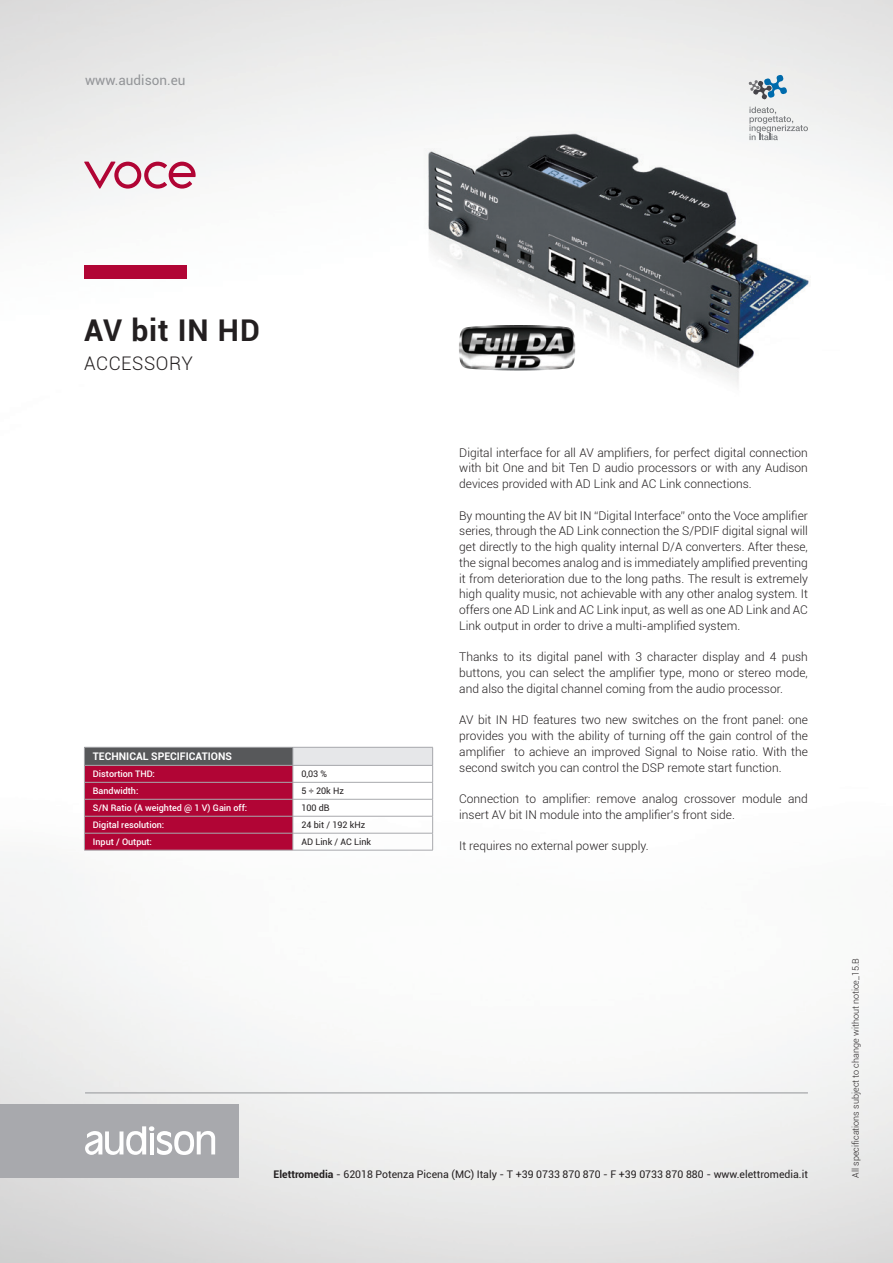
<style>
.page{position:relative;width:893px;height:1263px;background:#fff}
.page>*{position:absolute;margin:0;border:0;box-sizing:border-box;transform-origin:0 0}
.t1{font:700 30px "Roboto";letter-spacing:.03em;color:#231f20}
.t2{font:300 18.75px "Roboto";letter-spacing:.03em;color:#231f20}
.t3{font:13.5px "Roboto";color:#939598}
.t4{font:300 12px/15.8px "Roboto";color:#231f20;text-align:justify}
.t5{font:10.5px "Roboto";color:#231f20}
.t6{font:700 10.5px "Roboto";color:#fff}
.t7{font:500 9px "Roboto";color:#fff}
.t8{font:300 9px "Roboto";color:#231f20}
.t9{font:9px "Roboto";color:#231f20}
.s1{font-weight:700}
</style>
<div class="page">
<img style="left:0;top:0;width:893px;height:1263px">
<div style="left:0;top:1104px;width:239px;height:73px;background:#a8a9ad"></div>
<svg style="left:85px;top:1126px;width:130px;height:29px"></svg>
<div style="left:84px;top:265px;width:102px;height:14px;background:#b10535"></div>
<hr style="left:85px;top:1092px;width:723px;height:1px;background:#939598">
<svg style="left:84px;top:162px;width:112px;height:27px"></svg>
<div style="left:293px;top:747px;width:140px;height:18px;background:#e6e7e9"></div>
<hr style="left:293px;top:747px;width:140px;height:1px;background:#a8a9ad">
<hr style="left:293px;top:765px;width:140px;height:1px;background:#a8a9ad">
<hr style="left:293px;top:782px;width:140px;height:1px;background:#a8a9ad">
<hr style="left:293px;top:799px;width:140px;height:1px;background:#a8a9ad">
<hr style="left:293px;top:816px;width:140px;height:1px;background:#a8a9ad">
<hr style="left:293px;top:833px;width:140px;height:1px;background:#a8a9ad">
<svg style="left:84px;top:747px;width:210px;height:103px;background:#a11f44"></svg>
<svg style="left:432px;top:748px;width:1px;height:102px"></svg>
<hr style="left:84px;top:850px;width:209px;height:1px;background:#a8a9ad">
<hr style="left:293px;top:850px;width:140px;height:1px;background:#a8a9ad">
<svg style="left:749px;top:75px;width:38px;height:25px"></svg>
<svg style="left:749px;top:107px;width:59px;height:33px"></svg>
<img style="left:459px;top:325px;width:55px;height:40px">
<p class="t3" style="left:85px;top:71px;width:102px">www.audison.eu</p>
<p class="t1" style="left:84px;top:309px;width:177px">AV bit IN HD</p>
<p class="t2" style="left:84px;top:351px;width:110px">ACCESSORY</p>
<p class="t6" style="left:93px;top:749px;width:141px">TECHNICAL SPECIFICATIONS</p>
<p class="t7" style="left:93px;top:768px;width:63px">Distortion THD:</p>
<p class="t9" style="left:301px;top:768px;width:27px">0,03 %</p>
<p class="t7" style="left:93px;top:785px;width:47px">Bandwidth:</p>
<p class="t9" style="left:301px;top:785px;width:44px">5 ÷ 20k Hz</p>
<p class="t7" style="left:93px;top:802px;width:156px">S/N Ratio (A weighted @ 1 V) Gain off:</p>
<p class="t9" style="left:301px;top:802px;width:30px">100 dB</p>
<p class="t7" style="left:93px;top:818px;width:73px">Digital resolution:</p>
<p class="t9" style="left:301px;top:818px;width:65px">24 bit / 192 kHz</p>
<p class="t7" style="left:93px;top:835px;width:61px">Input / Output:</p>
<p class="t9" style="left:301px;top:835px;width:71px">AD Link / AC Link</p>
<p class="t4" style="left:459px;top:444px;width:350px">Digital interface for all AV amplifiers, for perfect digital connection with bit One and bit Ten D audio processors or with any Audison devices provided with AD Link and AC Link connections.</p>
<p class="t4" style="left:459px;top:507px;width:350px">By mounting the AV bit IN “Digital Interface” onto the Voce amplifier series, through the AD Link connection the S/PDIF digital signal will get directly to the high quality internal D/A converters. After these, the signal becomes analog and is immediately amplified preventing it from deterioration due to the long paths. The result is extremely high quality music, not achievable with any other analog system. It offers one AD Link and AC Link input, as well as one AD Link and AC Link output in order to drive a multi-amplified system.</p>
<p class="t4" style="left:459px;top:649px;width:350px">Thanks to its digital panel with 3 character display and 4 push buttons, you can select the amplifier type, mono or stereo mode, and also the digital channel coming from the audio processor.</p>
<p class="t4" style="left:459px;top:712px;width:350px">AV bit IN HD features two new switches on the front panel: one provides you with the ability of turning off the gain control of the amplifier to achieve an improved Signal to Noise ratio. With the second switch you can control the DSP remote start function.</p>
<p class="t4" style="left:459px;top:790px;width:350px">Connection to amplifier: remove analog crossover module and insert AV bit IN module into the amplifier’s front side.</p>
<p class="t4" style="left:459px;top:838px;width:191px">It requires no external power supply.</p>
<p class="t5" style="left:274px;top:1166px;width:536px"><span class="s1">Elettromedia</span> - 62018 Potenza Picena (MC) Italy - T +39 0733 870 870 - F +39 0733 870 880 - www.elettromedia.it</p>
<p class="t8" style="left:849px;top:1177px;width:220px;rotate:-90deg">All specifications subject to change without notice_15.B</p>
</div>
